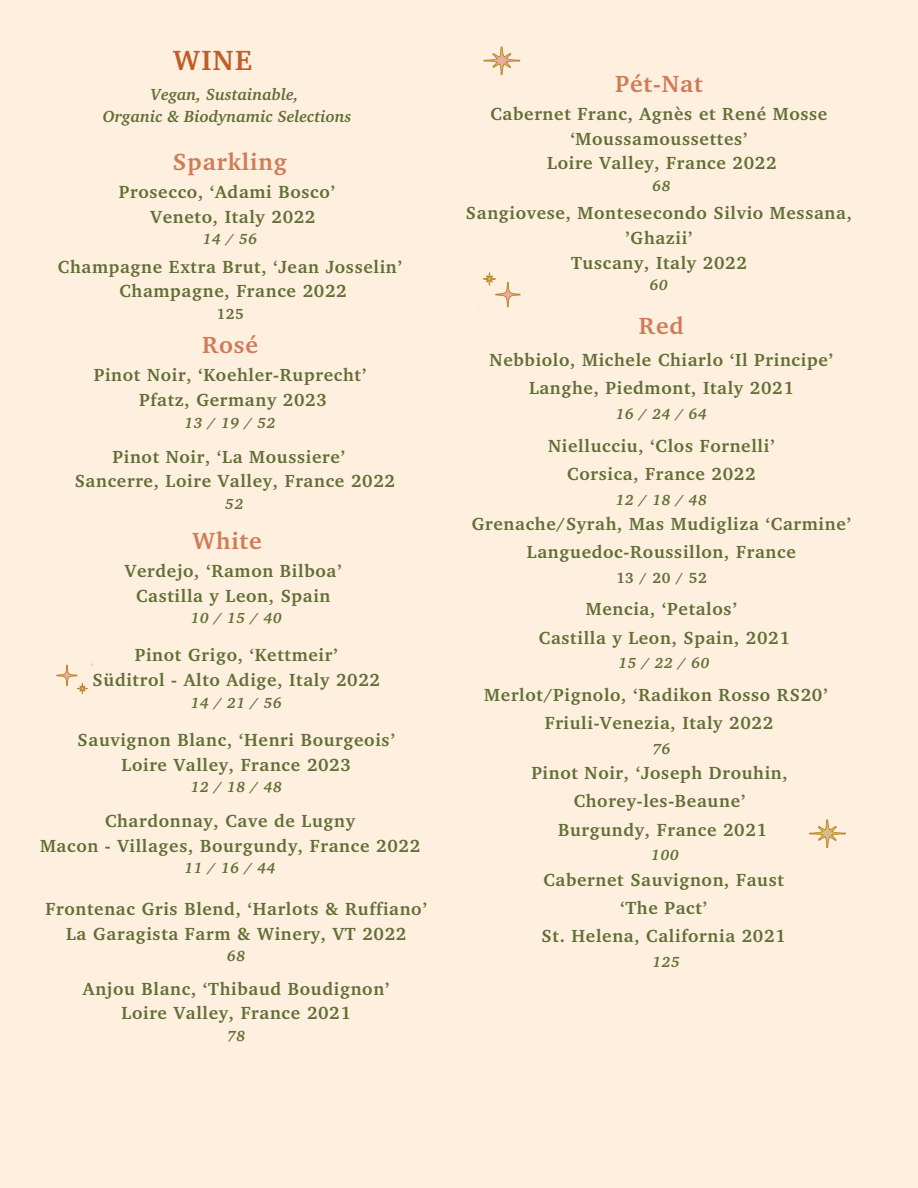
<style>
.page{position:relative;width:918px;height:1188px;background:#ffefdf}
.page>*{position:absolute;margin:0;border:0;box-sizing:border-box;transform-origin:0 0}
.t1{font:700 28.5px "Charter";color:#bf5e28}
.t2{font:700 24px "Charter";letter-spacing:.04em;color:#d07b57}
.t3{font:700 18px/24.8px "Charter";letter-spacing:.04em;color:#606f35;text-align:center}
.t4{font:italic 700 16.5px "Charter";color:#606f35}
.t5{font:italic 700 15px "Charter";letter-spacing:.04em;color:#606f35}
.t6{font:700 15px "Charter";letter-spacing:.04em;color:#606f35}
</style>
<div class="page">
<svg style="left:483px;top:272px;width:37px;height:36px"></svg>
<svg style="left:809px;top:819px;width:37px;height:29px"></svg>
<svg style="left:484px;top:47px;width:36px;height:28px"></svg>
<svg style="left:57px;top:664px;width:35px;height:30px"></svg>
<p class="t1" style="left:173px;top:42px;width:80px">WINE</p>
<p class="t4" style="left:151px;top:83px;width:149px">Vegan, Sustainable,</p>
<p class="t4" style="left:103px;top:106px;width:250px">Organic &amp; Biodynamic Selections</p>
<p class="t2" style="left:173px;top:146px;width:116px">Sparkling</p>
<p class="t3" style="left:119px;top:179px;width:218px">Prosecco, ‘Adami Bosco’</p>
<p class="t3" style="left:151px;top:204px;width:166px">Veneto, Italy 2022</p>
<p class="t5" style="left:203px;top:230px;width:56px">14 / 56</p>
<h2 class="t3" style="left:58px;top:253px;width:346px">Champagne Extra Brut, ‘Jean Josselin’</h2>
<p class="t3" style="left:119px;top:278px;width:229px">Champagne, France 2022</p>
<p class="t6" style="left:216px;top:304px;width:29px">125</p>
<p class="t2" style="left:202px;top:330px;width:58px">Rosé</p>
<p class="t3" style="left:94px;top:362px;width:274px">Pinot Noir, ‘Koehler-Ruprecht’</p>
<p class="t3" style="left:139px;top:387px;width:189px">Pfatz, Germany 2023</p>
<p class="t5" style="left:185px;top:413px;width:93px">13/19/52</p>
<p class="t3" style="left:113px;top:443px;width:234px">Pinot Noir, ‘La Moussiere’</p>
<p class="t3" style="left:75px;top:468px;width:322px">Sancerre, Loire Valley, France 2022</p>
<p class="t5" style="left:225px;top:494px;width:20px">52</p>
<p class="t2" style="left:193px;top:525px;width:71px">White</p>
<p class="t3" style="left:125px;top:558px;width:218px">Verdejo, ‘Ramon Bilboa’</p>
<h2 class="t3" style="left:136px;top:583px;width:196px">Castilla y Leon, Spain</h2>
<p class="t5" style="left:191px;top:608px;width:93px">10/15/40</p>
<p class="t3" style="left:135px;top:642px;width:204px">Pinot Grigo, ‘Kettmeir’</p>
<p class="t3" style="left:93px;top:667px;width:289px">Süditrol - Alto Adige, Italy 2022</p>
<p class="t5" style="left:191px;top:693px;width:93px">14/21/56</p>
<p class="t3" style="left:78px;top:727px;width:319px">Sauvignon Blanc, ‘Henri Bourgeois’</p>
<p class="t3" style="left:122px;top:752px;width:231px">Loire Valley, France 2023</p>
<p class="t5" style="left:191px;top:777px;width:93px">12/18/48</p>
<p class="t3" style="left:105px;top:808px;width:252px">Chardonnay, Cave de Lugny</p>
<p class="t3" style="left:40px;top:833px;width:382px">Macon - Villages, Bourgundy, France 2022</p>
<p class="t5" style="left:185px;top:858px;width:93px">11/16/44</p>
<p class="t3" style="left:46px;top:896px;width:383px">Frontenac Gris Blend, ‘Harlots &amp; Ruffiano’</p>
<p class="t3" style="left:66px;top:920px;width:342px">La Garagista Farm &amp; Winery, VT 2022</p>
<p class="t5" style="left:227px;top:946px;width:20px">68</p>
<p class="t3" style="left:83px;top:976px;width:308px">Anjou Blanc, ‘Thibaud Boudignon’</p>
<p class="t3" style="left:122px;top:1000px;width:231px">Loire Valley, France 2021</p>
<p class="t5" style="left:227px;top:1026px;width:20px">78</p>
<h2 class="t2" style="left:615px;top:68px;width:89px">Pét-Nat</h2>
<h1 class="t3" style="left:490px;top:101px;width:338px">Cabernet Franc, Agnès et René Mosse ‘Moussamoussettes’</h1>
<p class="t3" style="left:547px;top:150px;width:231px">Loire Valley, France 2022</p>
<p class="t5" style="left:652px;top:176px;width:20px">68</p>
<p class="t3" style="left:466px;top:200px;width:387px">Sangiovese, Montesecondo Silvio Messana, ’Ghazii’</p>
<p class="t3" style="left:571px;top:249px;width:177px">Tuscany, Italy 2022</p>
<p class="t5" style="left:650px;top:275px;width:20px">60</p>
<h2 class="t2" style="left:639px;top:311px;width:46px">Red</h2>
<p class="t3" style="left:490px;top:347px;width:345px">Nebbiolo, Michele Chiarlo ‘Il Principe’</p>
<p class="t3" style="left:529px;top:375px;width:266px">Langhe, Piedmont, Italy 2021</p>
<p class="t5" style="left:616px;top:404px;width:93px">16/24/64</p>
<p class="t3" style="left:548px;top:433px;width:228px">Niellucciu, ‘Clos Fornelli’</p>
<p class="t3" style="left:567px;top:461px;width:190px">Corsica, France 2022</p>
<p class="t5" style="left:616px;top:490px;width:93px">12/18/48</p>
<p class="t3" style="left:472px;top:511px;width:381px">Grenache/Syrah, Mas Mudigliza ‘Carmine’</p>
<p class="t3" style="left:527px;top:539px;width:270px">Languedoc-Roussillon, France</p>
<p class="t6" style="left:616px;top:568px;width:92px">13/20/52</p>
<h2 class="t3" style="left:586px;top:596px;width:153px">Mencia, ‘Petalos’</h2>
<p class="t3" style="left:539px;top:624px;width:252px">Castilla y Leon, Spain, 2021</p>
<p class="t5" style="left:618px;top:654px;width:93px">15/22/60</p>
<p class="t3" style="left:484px;top:682px;width:345px">Merlot/Pignolo, ‘Radikon Rosso RS20’</p>
<p class="t3" style="left:545px;top:710px;width:230px">Friuli-Venezia, Italy 2022</p>
<p class="t5" style="left:652px;top:739px;width:20px">76</p>
<p class="t3" style="left:531px;top:760px;width:258px">Pinot Noir, ‘Joseph Drouhin,</p>
<p class="t3" style="left:574px;top:788px;width:173px">Chorey-les-Beaune’</p>
<p class="t3" style="left:558px;top:817px;width:211px">Burgundy, France 2021</p>
<p class="t5" style="left:651px;top:846px;width:29px">100</p>
<p class="t3" style="left:543px;top:867px;width:242px">Cabernet Sauvignon, Faust</p>
<p class="t3" style="left:620px;top:895px;width:89px">‘The Pact’</p>
<p class="t3" style="left:542px;top:923px;width:246px">St. Helena, California 2021</p>
<p class="t5" style="left:652px;top:952px;width:29px">125</p>
</div>
